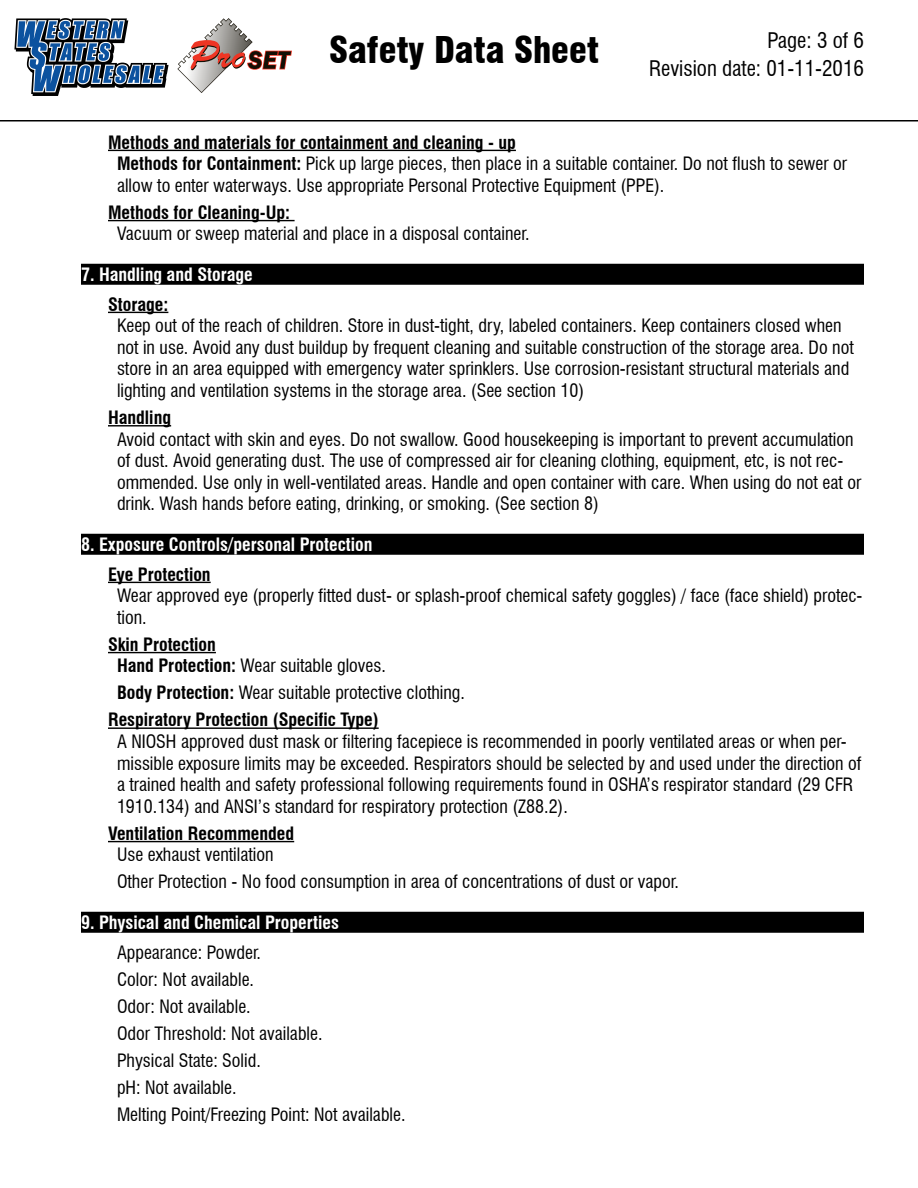
<style>
.page{position:relative;width:918px;height:1188px;background:#fff}
.page>*{position:absolute;margin:0;border:0;box-sizing:border-box;transform-origin:0 0}
.t1{font:900 condensed 36px "Swiss 721 BT";color:#000}
.t2{font:condensed 21px "Swiss 721 BT";color:#000}
.t3{font:condensed 18px/21.6px "Swiss 721 BT";color:#000}
.t4{font:700 condensed 18px/21.6px "Swiss 721 BT";color:#000}
.t5{font:700 condensed 18px "Swiss 721 BT";color:#fff}
.s1{font-weight:700}
.s2{font-weight:400}
</style>
<div class="page">
<svg style="left:14px;top:18px;width:155px;height:78px"></svg>
<svg style="left:177px;top:18px;width:115px;height:75px"></svg>
<hr style="left:0;top:120px;width:918px;height:2px;background:#000">
<hr style="left:108px;top:150px;width:408px;height:1px;background:#000">
<hr style="left:108px;top:220px;width:187px;height:1px;background:#000">
<div style="left:81px;top:264px;width:783px;height:21px;background:#000"></div>
<hr style="left:108px;top:312px;width:60px;height:1px;background:#000">
<hr style="left:108px;top:425px;width:63px;height:2px;background:#000">
<div style="left:81px;top:534px;width:783px;height:21px;background:#000"></div>
<hr style="left:108px;top:582px;width:103px;height:1px;background:#000">
<hr style="left:108px;top:652px;width:108px;height:1px;background:#000">
<hr style="left:108px;top:727px;width:271px;height:2px;background:#000">
<hr style="left:108px;top:841px;width:186px;height:1px;background:#000">
<div style="left:81px;top:912px;width:783px;height:21px;background:#000"></div>
<h1 class="t1" style="left:329px;top:29px;width:271px">Safety Data Sheet</h1>
<p class="t2" style="left:767px;top:28px;width:98px">Page: 3 of 6</p>
<p class="t2" style="left:649px;top:56px;width:216px">Revision date: 01-11-2016</p>
<p class="t3" style="left:117px;top:131px;width:732px;text-indent:-9px"><span class="s1">Methods and materials for containment and cleaning - up<br>Methods for Containment:</span> Pick up large pieces, then place in a suitable container. Do not flush to sewer or allow to enter waterways. Use appropriate Personal Protective Equipment (PPE).</p>
<p class="t4" style="left:108px;top:202px;width:184px">Methods for Cleaning-Up:</p>
<p class="t3" style="left:117px;top:223px;width:414px">Vacuum or sweep material and place in a disposal container.</p>
<p class="t5" style="left:81px;top:264px;width:173px">7. Handling and Storage</p>
<p class="t4" style="left:108px;top:293px;width:62px">Storage:</p>
<p class="t3" style="left:117px;top:315px;width:738px">Keep out of the reach of children. Store in dust-tight, dry, labeled containers. Keep containers closed when not in use. Avoid any dust buildup by frequent cleaning and suitable construction of the storage area. Do not store in an area equipped with emergency water sprinklers. Use corrosion-resistant structural materials and lighting and ventilation systems in the storage area. (See section 10)</p>
<p class="t4" style="left:108px;top:407px;width:65px">Handling</p>
<p class="t3" style="left:117px;top:428px;width:746px">Avoid contact with skin and eyes. Do not swallow. Good housekeeping is important to prevent accumulation of dust. Avoid generating dust. The use of compressed air for cleaning clothing, equipment, etc, is not rec&shy;ommended. Use only in well-ventilated areas. Handle and open container with care. When using do not eat or drink. Wash hands before eating, drinking, or smoking. (See section 8)</p>
<p class="t5" style="left:81px;top:534px;width:293px">8. Exposure Controls/personal Protection</p>
<p class="t4" style="left:108px;top:563px;width:104px">Eye Protection</p>
<p class="t3" style="left:117px;top:585px;width:747px">Wear approved eye (properly fitted dust- or splash-proof chemical safety goggles) / face (face shield) protec&shy;tion.</p>
<p class="t4" style="left:117px;top:634px;width:270px;text-indent:-9px">Skin Protection<br>Hand Protection: <span class="s2">Wear suitable gloves.</span></p>
<p class="t4" style="left:108px;top:679px;width:359px;line-height:27px;text-indent:9px">Body Protection: <span class="s2">Wear suitable protective clothing.<br></span>Respiratory Protection (Specific Type)</p>
<p class="t3" style="left:117px;top:731px;width:746px">A NIOSH approved dust mask or filtering facepiece is recommended in poorly ventilated areas or when per&shy;missible exposure limits may be exceeded. Respirators should be selected by and used under the direction of a trained health and safety professional following requirements found in OSHA’s respirator standard (29 CFR 1910.134) and ANSI’s standard for respiratory protection (Z88.2).</p>
<p class="t4" style="left:108px;top:823px;width:188px">Ventilation Recommended</p>
<p class="t3" style="left:117px;top:841px;width:563px;line-height:27px">Use exhaust ventilation<br>Other Protection - No food consumption in area of concentrations of dust or vapor.</p>
<p class="t5" style="left:81px;top:912px;width:260px">9. Physical and Chemical Properties</p>
<p class="t3" style="left:117px;top:939px;width:290px;line-height:27px">Appearance: Powder.<br>Color: Not available.<br>Odor: Not available.<br>Odor Threshold: Not available.<br>Physical State: Solid.<br>pH: Not available.<br>Melting Point/Freezing Point: Not available.</p>
</div>
